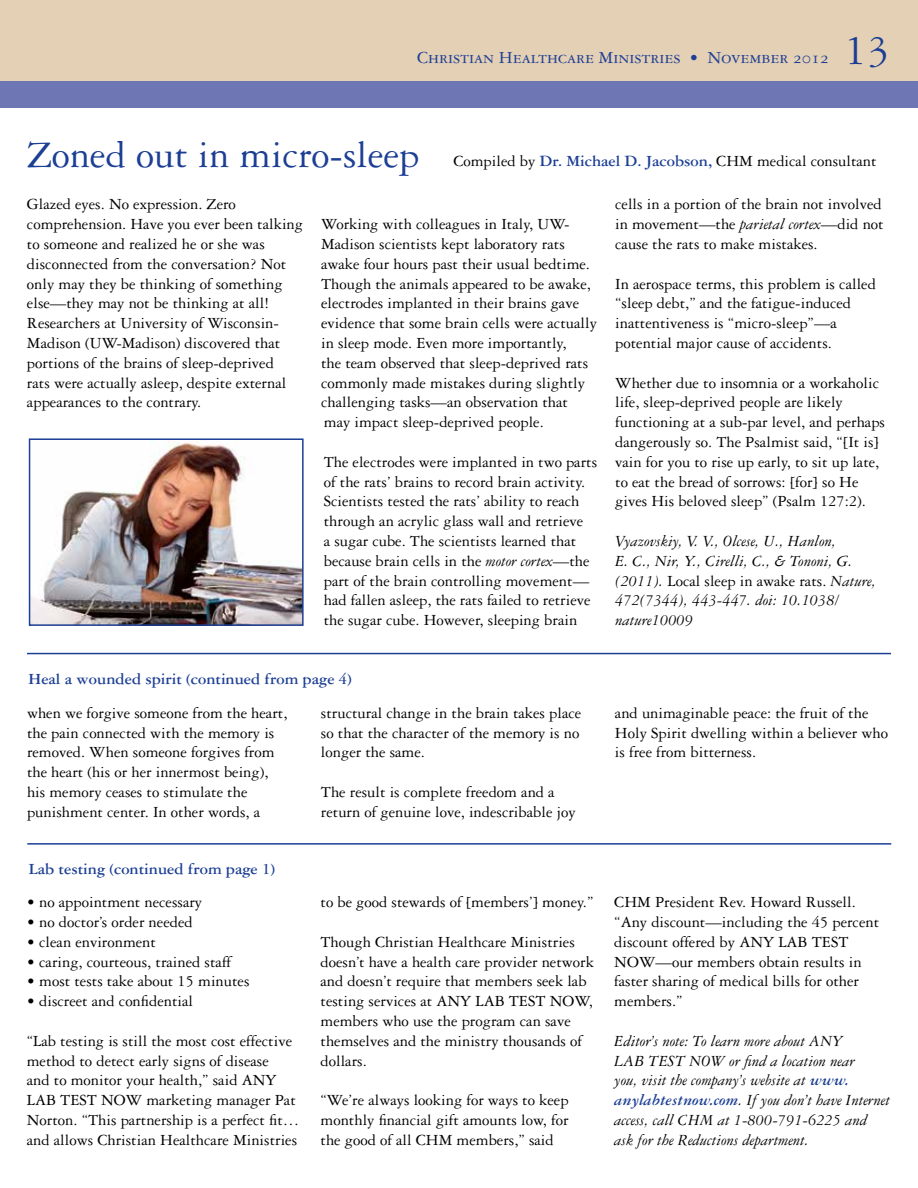
<style>
.page{position:relative;width:918px;height:1188px;background:#fff}
.page>*{position:absolute;margin:0;border:0;box-sizing:border-box;transform-origin:0 0}
.t1{font:45px "Garamond Three";color:#1c3e94}
.t2{font:40.5px "Garamond Three";color:#1c3e94}
.t3{font:18px "Garamond Three SC";color:#1c3e94}
.t4{font:16.5px/19.8px "Garamond Three";color:#000}
.t5{font:italic 16.5px/19.8px "Garamond Three";color:#000}
.t6{font:700 16.5px "Garamond Three";color:#1c3e94}
.s1{font-weight:700;color:#1c3e94}
.s2{font-style:italic}
.s3{font-style:normal}
</style>
<div class="page">
<div style="left:0;top:0;width:918px;height:81px;background:#e4d0b5"></div>
<div style="left:0;top:81px;width:918px;height:27px;background:#6f76b4"></div>
<hr style="left:27px;top:653px;width:864px;height:1px;background:#1c3e94">
<img style="left:32px;top:441px;width:269px;height:182px">
<div style="left:29px;top:438px;width:275px;height:188px;border:2px solid #1c3e94"></div>
<hr style="left:27px;top:843px;width:864px;height:2px;background:#1c3e94">
<p class="t3" style="left:417px;top:48px;width:413px">Christian Healthcare Ministries • November 2012</p>
<h1 class="t1" style="left:845px;top:26px;width:46px">13</h1>
<h2 class="t2" style="left:27px;top:132px;width:394px">Zoned out in micro-sleep</h2>
<p class="t4" style="left:453px;top:151px;width:425px">Compiled by <span class="s1">Dr. Michael D. Jacobson,</span> CHM medical consultant</p>
<p class="t4" style="left:27px;top:194px;width:278px">Glazed eyes. No expression. Zero comprehension. Have you ever been talking to someone and realized he or she was disconnected from the conversation? Not only may they be thinking of something else—they may not be thinking at all!<br>Researchers at University of Wisconsin-Madison (UW-Madison) discovered that portions of the brains of sleep-deprived<br>rats were actually asleep, despite external appearances to the contrary.</p>
<p class="t4" style="left:321px;top:214px;width:277px">Working with colleagues in Italy, UW-Madison scientists kept laboratory rats awake four hours past their usual bedtime.<br>Though the animals appeared to be awake, electrodes implanted in their brains gave evidence that some brain cells were actually in sleep mode. Even more importantly,<br>the team observed that sleep-deprived rats commonly made mistakes during slightly challenging tasks—an observation that may impact sleep-deprived people.</p>
<p class="t4" style="left:324px;top:452px;width:275px">The electrodes were implanted in two parts of the rats’ brains to record brain activity.<br>Scientists tested the rats’ ability to reach through an acrylic glass wall and retrieve<br>a sugar cube. The scientists learned that because brain cells in the <span class="s2">motor cortex</span>—the part of the brain controlling movement— had fallen asleep, the rats failed to retrieve the sugar cube. However, sleeping brain</p>
<p class="t4" style="left:615px;top:194px;width:270px;text-align:justify">cells in a portion of the brain not involved in movement—the <span class="s2">parietal cortex</span>—did not cause the rats to make mistakes.</p>
<p class="t4" style="left:615px;top:274px;width:262px">In aerospace terms, this problem is called “sleep debt,” and the fatigue-induced inattentiveness is “micro-sleep”—a potential major cause of accidents.</p>
<p class="t4" style="left:615px;top:373px;width:271px">Whether due to insomnia or a workaholic life, sleep-deprived people are likely functioning at a sub-par level, and perhaps dangerously so. The Psalmist said, “[It is] vain for you to rise up early, to sit up late, to eat the bread of sorrows: [for] so He gives His beloved sleep” (Psalm 127:2).</p>
<p class="t5" style="left:615px;top:531px;width:262px">Vyazovskiy, V. V., Olcese, U., Hanlon,<br>E. C., Nir, Y., Cirelli, C., &amp; Tononi, G. (2011). <span class="s3">Local sleep in awake rats.</span> Nature, 472(7344), 443-447. doi: 10.1038/ nature10009</p>
<p class="t6" style="left:28px;top:670px;width:325px">Heal a wounded spirit (continued from page 4)</p>
<p class="t4" style="left:27px;top:703px;width:262px">when we forgive someone from the heart, the pain connected with the memory is removed. When someone forgives from the heart (his or her innermost being), his memory ceases to stimulate the punishment center. In other words, a</p>
<p class="t4" style="left:321px;top:703px;width:262px;text-align:justify">structural change in the brain takes place so that the character of the memory is no longer the same.</p>
<p class="t4" style="left:321px;top:782px;width:256px">The result is complete freedom and a return of genuine love, indescribable joy</p>
<p class="t6" style="left:29px;top:860px;width:248px">Lab testing (continued from page 1)</p>
<p class="t4" style="left:27px;top:892px;width:177px">• no appointment necessary</p>
<p class="t4" style="left:27px;top:912px;width:167px">• no doctor’s order needed</p>
<p class="t4" style="left:27px;top:932px;width:131px">• clean environment</p>
<p class="t4" style="left:27px;top:951px;width:206px">• caring, courteous, trained staff</p>
<p class="t4" style="left:27px;top:971px;width:224px">• most tests take about 15 minutes</p>
<p class="t4" style="left:27px;top:991px;width:168px">• discreet and confidential</p>
<p class="t4" style="left:27px;top:1031px;width:274px">“Lab testing is still the most cost effective method to detect early signs of disease<br>and to monitor your health,” said ANY LAB TEST NOW marketing manager Pat Norton. “This partnership is a perfect fit… and allows Christian Healthcare Ministries</p>
<p class="t4" style="left:321px;top:892px;width:274px">to be good stewards of [members’] money.”</p>
<p class="t4" style="left:321px;top:932px;width:275px">Though Christian Healthcare Ministries doesn’t have a health care provider network and doesn’t require that members seek lab testing services at ANY LAB TEST NOW, members who use the program can save themselves and the ministry thousands of dollars.</p>
<p class="t4" style="left:321px;top:1090px;width:250px;text-align:justify">“We’re always looking for ways to keep monthly financial gift amounts low, for the good of all CHM members,” said</p>
<p class="t4" style="left:615px;top:703px;width:275px">and unimaginable peace: the fruit of the<br>Holy Spirit dwelling within a believer who is free from bitterness.</p>
<p class="t4" style="left:614px;top:892px;width:266px">CHM President Rev. Howard Russell. “Any discount—including the 45 percent discount offered by ANY LAB TEST<br>NOW—our members obtain results in faster sharing of medical bills for other members.”</p>
<p class="t5" style="left:614px;top:1031px;width:277px">Editor’s note: To learn more about ANY<br>LAB TEST NOW or find a location near<br>you, visit the company’s website at <span class="s1">www. anylabtestnow.com</span>. If you don’t have Internet access, call CHM at 1-800-791-6225 and ask for the Reductions department.</p>
</div>
